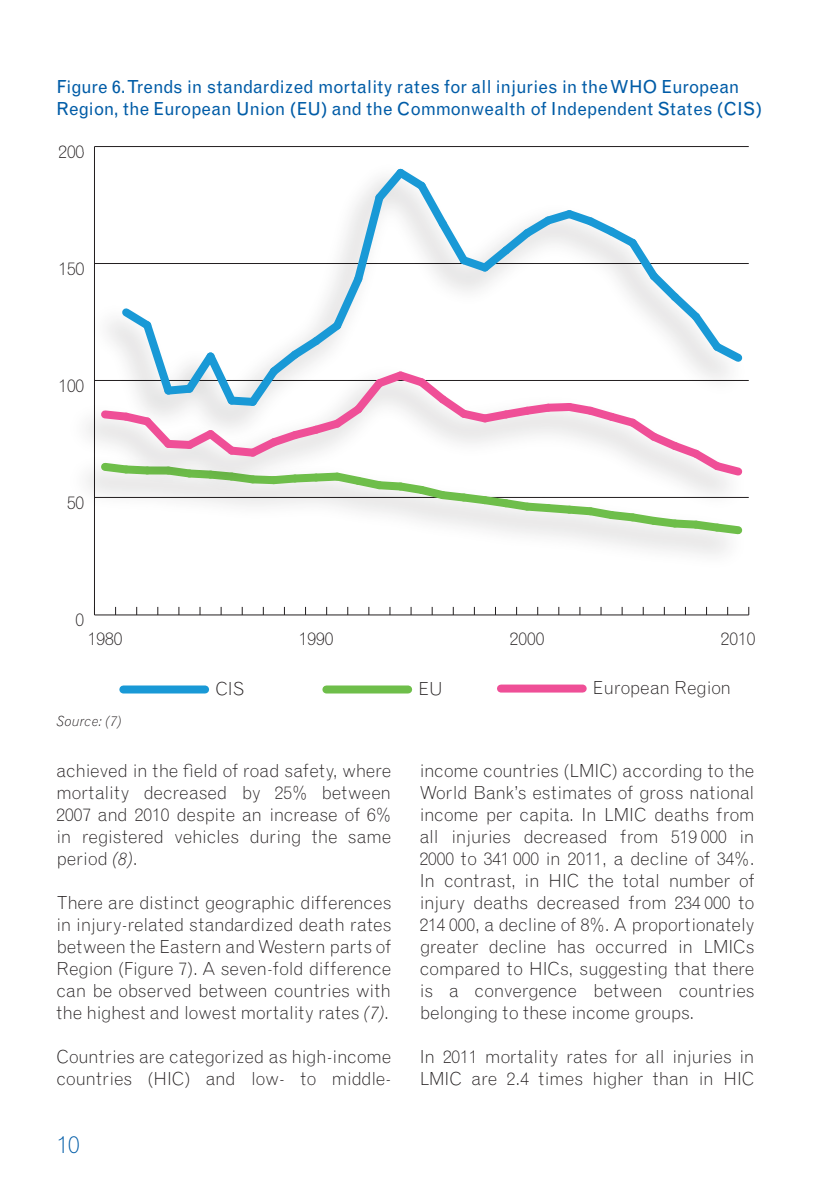
<style>
.page{position:relative;width:840px;height:1191px;background:#fff}
.page>*{position:absolute;margin:0;border:0;box-sizing:border-box;transform-origin:0 0}
.t1{font:300 24px "Grotesque";color:#015ca7}
.t2{font:300 18px/22px "Grotesque";letter-spacing:-.005em;color:#231f20;text-align:justify}
.t3{font:18px/22px "Grotesque";letter-spacing:-.005em;color:#015ca7}
.t4{font:italic 300 14px "Grotesque";color:#231f20}
.s1{font-style:italic}
</style>
<div class="page">
<hr style="left:94px;top:614px;width:654px;height:1px;background:#231f20">
<hr style="left:94px;top:146px;width:1px;height:468px;background:#231f20">
<hr style="left:94px;top:146px;width:654px;height:1px;background:#231f20">
<div style="left:123px;top:685px;width:82px;height:8px;background:#1999d6"></div>
<div style="left:326px;top:685px;width:82px;height:8px;background:#6ebe4a"></div>
<div style="left:500px;top:684px;width:82px;height:8px;background:#ef4f97"></div>
<svg style="left:96px;top:168px;width:652px;height:371px"></svg>
<p class="t3" style="left:56px;top:76px;width:707px">Figure 6. Trends in standardized mortality rates for all injuries in the WHO European<br>Region, the European Union (EU) and the Commonwealth of Independent States (CIS)</p>
<p class="t2" style="left:58px;top:141px;width:27px">200</p>
<p class="t2" style="left:58px;top:258px;width:27px">150</p>
<p class="t2" style="left:58px;top:374px;width:27px">100</p>
<p class="t2" style="left:67px;top:491px;width:19px">50</p>
<p class="t2" style="left:76px;top:608px;width:10px">0</p>
<p class="t2" style="left:88px;top:627px;width:36px">1980</p>
<p class="t2" style="left:299px;top:627px;width:36px">1990</p>
<p class="t2" style="left:509px;top:627px;width:36px">2000</p>
<p class="t2" style="left:720px;top:627px;width:36px">2010</p>
<p class="t4" style="left:56px;top:712px;width:66px">Source: (7)</p>
<p class="t2" style="left:215px;top:677px;width:31px">CIS</p>
<p class="t2" style="left:418px;top:677px;width:26px">EU</p>
<p class="t2" style="left:592px;top:676px;width:140px">European Region</p>
<p class="t2" style="left:56px;top:760px;width:336px">achieved in the field of road safety, where mortality decreased by 25% between 2007 and 2010 despite an increase of 6% in registered vehicles during the same period <span class="s1">(8)</span>.</p>
<p class="t2" style="left:56px;top:892px;width:336px">There are distinct geographic differences in injury-related standardized death rates between the Eastern and Western parts of Region (Figure 7). A seven-fold difference can be observed between countries with the highest and lowest mortality rates <span class="s1">(7)</span>.</p>
<p class="t2" style="left:56px;top:1046px;width:336px">Countries are categorized as high-income countries (HIC) and low- to middle-</p>
<p class="t2" style="left:58px;top:985px;width:27px">150</p>
<h1 class="t1" style="left:57px;top:1130px;width:24px">10</h1>
<p class="t2" style="left:419px;top:760px;width:336px">income countries (LMIC) according to the World Bank’s estimates of gross national income per capita. In LMIC deaths from all injuries decreased from 519 000 in 2000 to 341 000 in 2011, a decline of 34%.<br>In contrast, in HIC the total number of injury deaths decreased from 234 000 to 214 000, a decline of 8%. A proportionately greater decline has occurred in LMICs compared to HICs, suggesting that there is a convergence between countries belonging to these income groups.</p>
<p class="t2" style="left:419px;top:1046px;width:336px">In 2011 mortality rates for all injuries in<br>LMIC are 2.4 times higher than in HIC</p>
</div>
